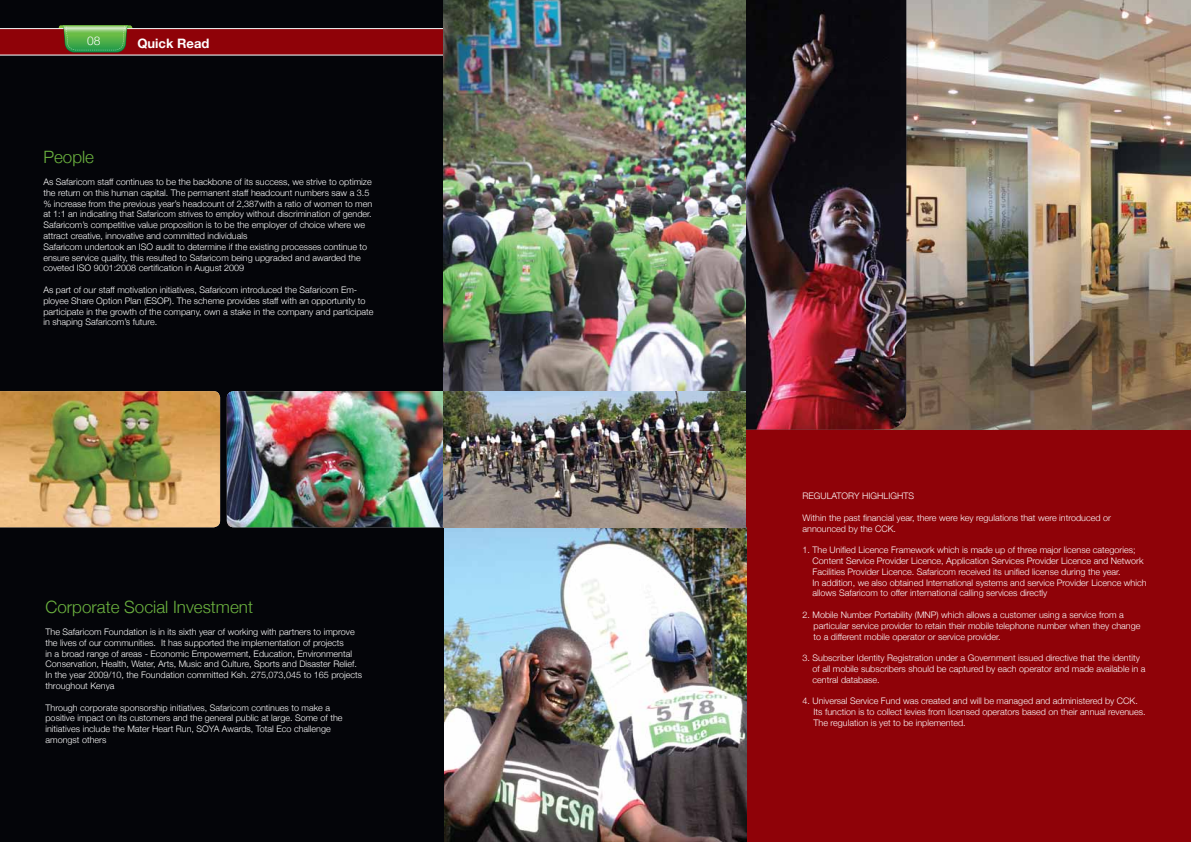
<style>
.page{position:relative;width:1191px;height:842px;background:#fff}
.page>*{position:absolute;margin:0;border:0;box-sizing:border-box;transform-origin:0 0}
.t1{font:300 17px "Helvetica Neue";color:#6cb33f}
.t2{font:700 13px "Helvetica Neue";color:#fff}
.t3{font:300 12px "Helvetica Neue";color:#fff}
.t4{font:300 9px/10.8px "Helvetica Neue";color:#fff}
</style>
<div class="page">
<div style="left:0;top:0;width:595px;height:842px;background:#040509"></div>
<svg style="left:0;top:25px;width:443px;height:31px;background:#822721"></svg>
<div style="left:666px;top:0;width:525px;height:842px;background:#8f0208"></div>
<img style="left:227px;top:391px;width:216px;height:136px">
<img style="left:445px;top:527px;width:301px;height:315px">
<img style="left:0;top:391px;width:220px;height:136px">
<img style="left:906px;top:0;width:285px;height:429px">
<img style="left:746px;top:0;width:160px;height:429px">
<img style="left:443px;top:0;width:303px;height:391px">
<img style="left:443px;top:391px;width:303px;height:136px">
<h3 class="t3" style="left:87px;top:33px;width:15px">08</h3>
<h2 class="t2" style="left:137px;top:35px;width:73px">Quick Read</h2>
<h1 class="t1" style="left:43px;top:147px;width:52px">People</h1>
<p class="t4" style="left:43px;top:176px;width:330px">As Safaricom staff continues to be the backbone of its success, we strive to optimize the return on this human capital. The permanent staff headcount numbers saw a 3.5 % increase from the previous year’s headcount of 2,387with a ratio of women to men at 1:1 an indicating that Safaricom strives to employ without discrimination of gender.<br>Safaricom’s competitive value proposition is to be the employer of choice where we attract creative, innovative and committed individuals<br>Safaricom undertook an ISO audit to determine if the existing processes continue to ensure service quality, this resulted to Safaricom being upgraded and awarded the coveted ISO 9001:2008 certification in August 2009</p>
<p class="t4" style="left:43px;top:284px;width:332px">As part of our staff motivation initiatives, Safaricom introduced the Safaricom Em&shy;ployee Share Option Plan (ESOP). The scheme provides staff with an opportunity to participate in the growth of the company, own a stake in the company and participate in shaping Safaricom’s future.</p>
<h1 class="t1" style="left:45px;top:597px;width:209px">Corporate Social Investment</h1>
<p class="t4" style="left:45px;top:626px;width:318px">The Safaricom Foundation is in its sixth year of working with partners to improve the lives of our communities. It has supported the implementation of projects<br>in a broad range of areas - Economic Empowerment, Education, Environmental Conservation, Health, Water, Arts, Music and Culture, Sports and Disaster Relief.<br>In the year 2009/10, the Foundation committed Ksh. 275,073,045 to 165 projects throughout Kenya</p>
<p class="t4" style="left:45px;top:702px;width:298px">Through corporate sponsorship initiatives, Safaricom continues to make a positive impact on its customers and the general public at large. Some of the initiatives include the Mater Heart Run, SOYA Awards, Total Eco challenge amongst others</p>
<p class="t4" style="left:802px;top:490px;width:113px">REGULATORY HIGHLIGHTS</p>
<p class="t4" style="left:802px;top:512px;width:310px">Within the past financial year, there were key regulations that were introduced or announced by the CCK.</p>
<p class="t4" style="left:812px;top:544px;width:335px;text-indent:-10px">1. The Unified Licence Framework which is made up of three major license categories; Content Service Provider Licence, Application Services Provider Licence and Network Facilities Provider Licence. Safaricom received its unified license during the year.<br>In addition, we also obtained International systems and service Provider Licence which allows Safaricom to offer international calling services directly</p>
<p class="t4" style="left:813px;top:609px;width:328px;text-indent:-11px">2. Mobile Number Portability (MNP) which allows a customer using a service from a particular service provider to retain their mobile telephone number when they change to a different mobile operator or service provider.</p>
<p class="t4" style="left:812px;top:652px;width:334px;text-indent:-10px">3. Subscriber Identity Registration under a Government issued directive that the identity of all mobile subscribers should be captured by each operator and made available in a central database.</p>
<p class="t4" style="left:813px;top:696px;width:333px;text-indent:-11px">4. Universal Service Fund was created and will be managed and administered by CCK.<br>Its function is to collect levies from licensed operators based on their annual revenues.<br>The regulation is yet to be inplemented.</p>
</div>
